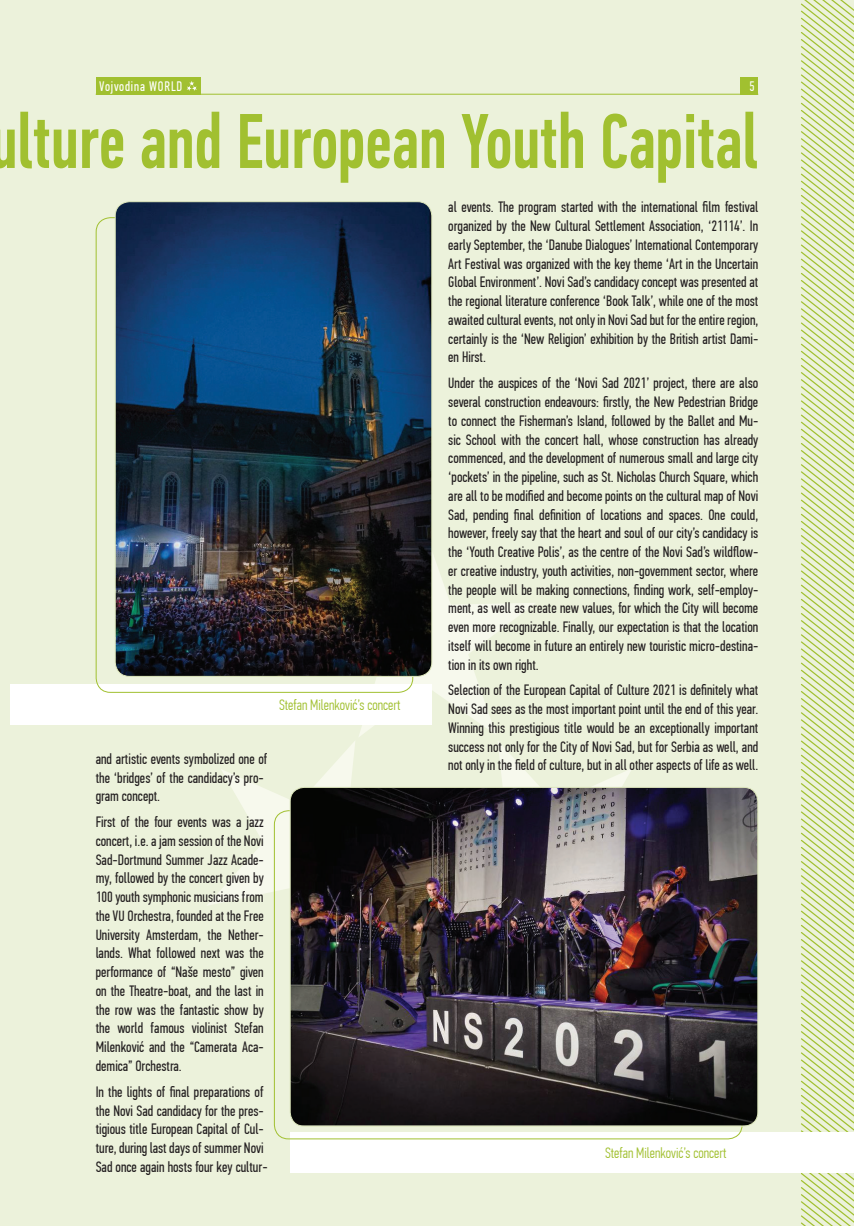
<style>
.page{position:relative;width:854px;height:1226px;background:#fff}
.page>*{position:absolute;margin:0;border:0;box-sizing:border-box;transform-origin:0 0}
.t1{font:500 77.5px "PF Din Text Comp Pro";color:#a1c030;scale:.92 1}
.t2{font:15px/18.8px "PF Din Text Comp Pro";color:#231f20;text-align:justify}
.t3{font:300 15px "PF Din Text Comp Pro";color:#a1c030}
.t4{font:13.75px "PF Din Text Comp Pro";letter-spacing:.06em;color:#fff}
</style>
<div class="page">
<div style="left:11px;top:0;width:843px;height:1226px;background:#ecf2db"></div>
<div style="left:0;top:0;width:11px;height:1226px;background:#ecf2db"></div>
<svg style="left:359px;top:524px;width:176px;height:213px"></svg>
<svg style="left:498px;top:741px;width:134px;height:46px"></svg>
<svg style="left:207px;top:741px;width:148px;height:221px"></svg>
<svg style="left:801px;top:0;width:53px;height:1226px"></svg>
<hr style="left:96px;top:94px;width:662px;height:1px;background:#a1c030">
<div style="left:96px;top:77px;width:104px;height:18px;background:#a1c030"></div>
<svg style="left:187px;top:81px;width:10px;height:10px"></svg>
<div style="left:741px;top:77px;width:17px;height:18px;background:#a1c030"></div>
<div style="left:11px;top:684px;width:421px;height:41px;background:#fff"></div>
<div style="left:290px;top:1132px;width:468px;height:41px;background:#fff"></div>
<div style="left:748px;top:1132px;width:106px;height:41px;background:#fff"></div>
<img style="left:290px;top:787px;width:468px;height:338px">
<img style="left:115px;top:202px;width:317px;height:474px">
<div style="left:115px;top:201px;width:317px;height:476px;border:1px solid #dee8bc;border-radius:14px"></div>
<p class="t4" style="left:99px;top:78px;width:85px">Vojvodina WORLD</p>
<p class="t4" style="left:749px;top:78px;width:7px">5</p>
<h1 class="t1" style="left:-10px;top:96px;width:837px">ulture and European Youth Capital</h1>
<p class="t3" style="left:279px;top:697px;width:123px">Stefan Milenković’s concert</p>
<p class="t2" style="left:96px;top:750px;width:173px;text-align:left">and artistic events symbolized one of the ‘bridges’ of the candidacy’s pro&shy;gram concept.</p>
<p class="t2" style="left:96px;top:813px;width:170px">First of the four events was a jazz concert, i.e. a jam session of the Novi Sad-Dortmund Summer Jazz Acade&shy;my, followed by the concert given by 100 youth symphonic musicians from the VU Orchestra, founded at the Free University Amsterdam, the Nether&shy;lands. What followed next was the performance of “Naše mesto” given on the Theatre-boat, and the last in the row was the fantastic show by the world famous violinist Stefan Milenković and the “Camerata Aca&shy;demica” Orchestra.</p>
<p class="t2" style="left:96px;top:1082px;width:173px;text-align:left">In the lights of final preparations of the Novi Sad candidacy for the pres&shy;tigious title European Capital of Cul&shy;ture, during last days of summer Novi Sad once again hosts four key cultur-</p>
<p class="t2" style="left:448px;top:198px;width:312px">al events. The program started with the international film festival organized by the New Cultural Settlement Association, ‘21114’. In early September, the ‘Danube Dialogues’ International Contemporary Art Festival was organized with the key theme ‘Art in the Uncertain Global Environment’. Novi Sad’s candidacy concept was presented at the regional literature conference ‘Book Talk’, while one of the most awaited cultural events, not only in Novi Sad but for the entire region, certainly is the ‘New Religion’ exhibition by the British artist Dami&shy;en Hirst.</p>
<p class="t2" style="left:448px;top:374px;width:312px">Under the auspices of the ‘Novi Sad 2021’ project, there are also several construction endeavours: firstly, the New Pedestrian Bridge to connect the Fisherman’s Island, followed by the Ballet and Mu&shy;sic School with the concert hall, whose construction has already commenced, and the development of numerous small and large city ‘pockets’ in the pipeline, such as St. Nicholas Church Square, which are all to be modified and become points on the cultural map of Novi Sad, pending final definition of locations and spaces. One could, however, freely say that the heart and soul of our city’s candidacy is the ‘Youth Creative Polis’, as the centre of the Novi Sad’s wildflow&shy;er creative industry, youth activities, non-government sector, where the people will be making connections, finding work, self-employ&shy;ment, as well as create new values, for which the City will become even more recognizable. Finally, our expectation is that the location itself will become in future an entirely new touristic micro-destina&shy;tion in its own right.</p>
<p class="t2" style="left:448px;top:681px;width:312px">Selection of the European Capital of Culture 2021 is definitely what Novi Sad sees as the most important point until the end of this year.<br>Winning this prestigious title would be an exceptionally important success not only for the City of Novi Sad, but for Serbia as well, and not only in the field of culture, but in all other aspects of life as well.</p>
<p class="t3" style="left:605px;top:1144px;width:123px">Stefan Milenković’s concert</p>
</div>
